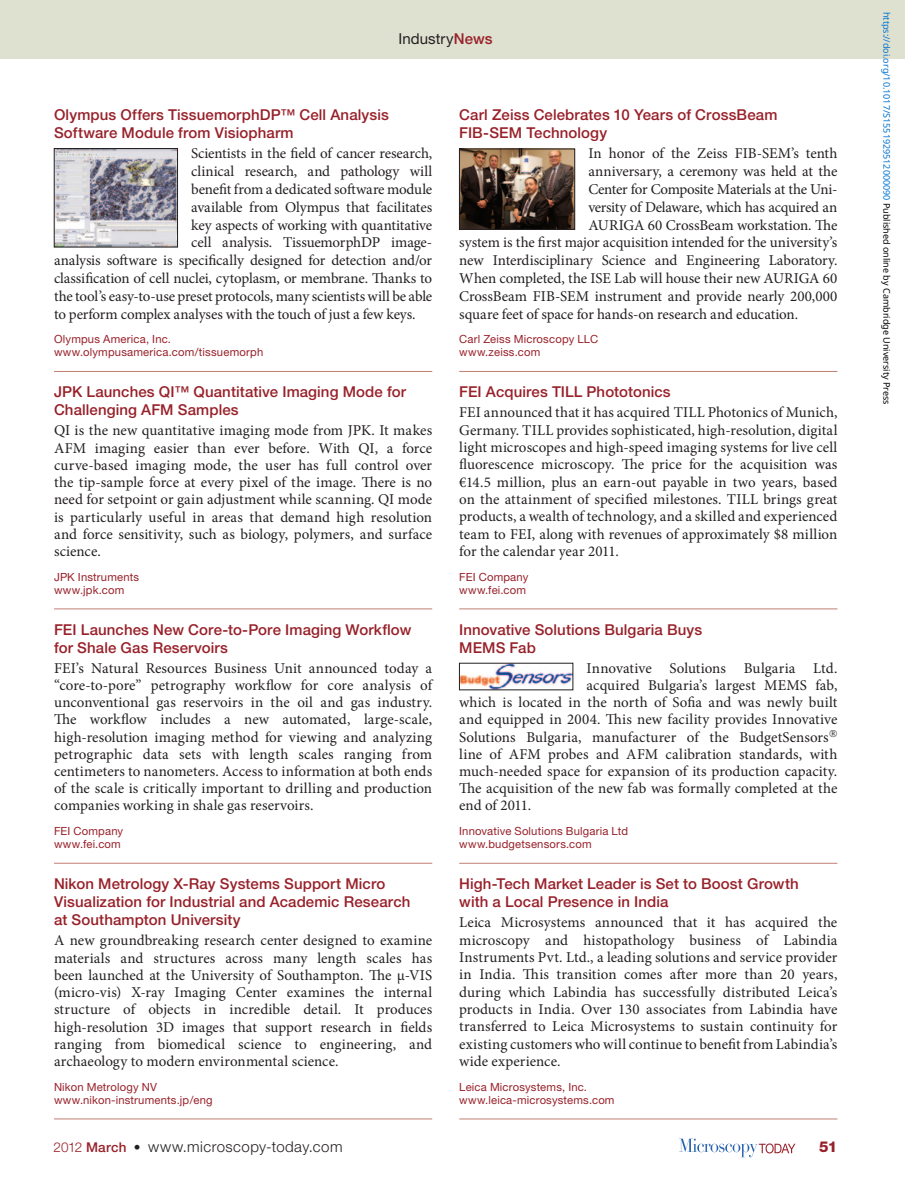
<style>
.page{position:relative;width:905px;height:1188px;background:#fff}
.page>*{position:absolute;margin:0;border:0;box-sizing:border-box;transform-origin:0 0}
.t1{font:15px/17.2px "Minion Pro";letter-spacing:-.005em;color:#231f20;text-align:justify}
.t2{font:500 15px/18px "Helvetica Neue";letter-spacing:.005em;color:#98212a}
.t3{font:15px "Minion Pro";letter-spacing:-.025em;color:#231f20}
.t4{font:300 15px "Helvetica Neue";letter-spacing:.03em;color:#231f20}
.t5{font:15px "Helvetica Neue";letter-spacing:.005em;color:#231f20}
.t6{font:800 15px "Helvetica Neue";color:#98212a}
.t7{font:11.25px/12.8px "Helvetica Neue";letter-spacing:.015em;color:#98212a}
.t8{font:9px "Noto Sans";color:#0172cf}
.s1{font-weight:500;color:#98212a}
.s2{font-size:13.5px;color:#98212a}
.s3{font-weight:500;font-size:13.5px;color:#98212a}
.s4{font-weight:500;font-size:13.5px}
.s5{color:#000}
</style>
<div class="page">
<svg style="left:679px;top:1139px;width:116px;height:18px"></svg>
<div style="left:0;top:0;width:904px;height:58px;background:#dfe1d0"></div>
<hr style="left:459px;top:371px;width:378px;height:1px;background:#c07f72">
<hr style="left:459px;top:609px;width:378px;height:1px;background:#c07f72">
<hr style="left:459px;top:863px;width:378px;height:1px;background:#c07f72">
<hr style="left:459px;top:1119px;width:378px;height:1px;background:#c07f72">
<hr style="left:54px;top:371px;width:378px;height:1px;background:#c07f72">
<hr style="left:54px;top:609px;width:378px;height:1px;background:#c07f72">
<hr style="left:54px;top:863px;width:378px;height:1px;background:#c07f72">
<hr style="left:54px;top:1119px;width:378px;height:1px;background:#c07f72">
<img style="left:56px;top:150px;width:120px;height:95px">
<div style="left:54px;top:148px;width:124px;height:99px;border:1px solid #231f20"></div>
<img style="left:461px;top:151px;width:112px;height:77px">
<div style="left:459px;top:149px;width:116px;height:81px;border:1px solid #231f20"></div>
<img style="left:461px;top:665px;width:110px;height:23px">
<p class="t5" style="left:398px;top:30px;width:95px">Industry<span class="s1">News</span></p>
<p class="t2" style="left:54px;top:105px;width:336px">Olympus Offers TissuemorphDP™ Cell Analysis<br>Software Module from Visiopharm</p>
<p class="t1" style="left:191px;top:145px;width:242px">Scientists in the field of cancer research,</p>
<p class="t1" style="left:191px;top:163px;width:242px">clinical research, and pathology will</p>
<p class="t1" style="left:191px;top:181px;width:242px">benefit from a dedicated software module</p>
<p class="t1" style="left:191px;top:199px;width:242px">available from Olympus that facilitates</p>
<p class="t1" style="left:191px;top:216px;width:242px">key aspects of working with quantitative</p>
<p class="t1" style="left:191px;top:234px;width:242px">cell analysis. TissuemorphDP image-</p>
<p class="t1" style="left:54px;top:252px;width:379px">analysis software is specifically designed for detection and/or</p>
<p class="t1" style="left:54px;top:270px;width:379px">classification of cell nuclei, cytoplasm, or membrane. Thanks to</p>
<p class="t1" style="left:54px;top:287px;width:380px">the tool’s easy-to-use preset protocols, many scientists will be able</p>
<p class="t1" style="left:54px;top:305px;width:363px">to perform complex analyses with the touch of just a few keys.</p>
<p class="t7" style="left:54px;top:333px;width:211px">Olympus America, Inc. www.olympusamerica.com/tissuemorph</p>
<p class="t2" style="left:54px;top:383px;width:353px">JPK Launches QI™ Quantitative Imaging Mode for<br>Challenging AFM Samples</p>
<p class="t1" style="left:54px;top:422px;width:380px">QI is the new quantitative imaging mode from JPK. It makes AFM imaging easier than ever before. With QI, a force curve-based imaging mode, the user has full control over the tip-sample force at every pixel of the image. There is no need for setpoint or gain adjustment while scanning. QI mode is particularly useful in areas that demand high resolution and force sensitivity, such as biology, polymers, and surface science.</p>
<p class="t7" style="left:54px;top:570px;width:87px">JPK Instruments www.jpk.com</p>
<p class="t2" style="left:54px;top:620px;width:359px">FEI Launches New Core-to-Pore Imaging Workflow for Shale Gas Reservoirs</p>
<p class="t1" style="left:54px;top:660px;width:380px">FEI’s Natural Resources Business Unit announced today a “core-to-pore” petrography workflow for core analysis of unconventional gas reservoirs in the oil and gas industry.<br>The workflow includes a new automated, large-scale, high-resolution imaging method for viewing and analyzing petrographic data sets with length scales ranging from centimeters to nanometers. Access to information at both ends of the scale is critically important to drilling and production companies working in shale gas reservoirs.</p>
<p class="t7" style="left:54px;top:825px;width:71px">FEI Company www.fei.com</p>
<p class="t2" style="left:54px;top:875px;width:358px">Nikon Metrology X-Ray Systems Support Micro<br>Visualization for Industrial and Academic Research at Southampton University</p>
<p class="t1" style="left:54px;top:932px;width:380px">A new groundbreaking research center designed to examine materials and structures across many length scales has been launched at the University of Southampton. The µ-VIS (micro-vis) X-ray Imaging Center examines the internal structure of objects in incredible detail. It produces high-resolution 3D images that support research in fields ranging from biomedical science to engineering, and archaeology to modern environmental science.</p>
<p class="t7" style="left:54px;top:1080px;width:160px">Nikon Metrology NV www.nikon-instruments.jp/eng</p>
<p class="t2" style="left:459px;top:105px;width:320px">Carl Zeiss Celebrates 10 Years of CrossBeam<br>FIB-SEM Technology</p>
<p class="t1" style="left:588px;top:145px;width:250px">In honor of the Zeiss FIB-SEM’s tenth</p>
<p class="t1" style="left:588px;top:163px;width:250px">anniversary, a ceremony was held at the</p>
<p class="t3" style="left:588px;top:179px;width:250px">Center for Composite Materials at the Uni-</p>
<p class="t1" style="left:588px;top:199px;width:250px">versity of Delaware, which has acquired an</p>
<p class="t1" style="left:588px;top:216px;width:250px">AURIGA 60 CrossBeam workstation. The</p>
<p class="t1" style="left:459px;top:234px;width:379px">system is the first major acquisition intended for the university’s</p>
<p class="t1" style="left:459px;top:252px;width:380px">new Interdisciplinary Science and Engineering Laboratory.</p>
<p class="t1" style="left:459px;top:270px;width:379px">When completed, the ISE Lab will house their new AURIGA 60</p>
<p class="t1" style="left:459px;top:287px;width:380px">CrossBeam FIB-SEM instrument and provide nearly 200,000</p>
<p class="t1" style="left:459px;top:305px;width:340px">square feet of space for hands-on research and education.</p>
<p class="t7" style="left:459px;top:333px;width:140px">Carl Zeiss Microscopy LLC www.zeiss.com</p>
<p class="t2" style="left:459px;top:383px;width:213px">FEI Acquires TILL Phototonics</p>
<p class="t1" style="left:459px;top:404px;width:380px">FEI announced that it has acquired TILL Photonics of Munich, Germany. TILL provides sophisticated, high-resolution, digital light microscopes and high-speed imaging systems for live cell fluorescence microscopy. The price for the acquisition was €14.5 million, plus an earn-out payable in two years, based on the attainment of specified milestones. TILL brings great products, a wealth of technology, and a skilled and experienced team to FEI, along with revenues of approximately $8 million for the calendar year 2011.</p>
<p class="t7" style="left:459px;top:570px;width:71px">FEI Company www.fei.com</p>
<p class="t2" style="left:459px;top:620px;width:244px">Innovative Solutions Bulgaria Buys<br>MEMS Fab</p>
<p class="t1" style="left:586px;top:660px;width:252px">Innovative Solutions Bulgaria Ltd.</p>
<p class="t1" style="left:586px;top:677px;width:252px">acquired Bulgaria’s largest MEMS fab,</p>
<p class="t1" style="left:459px;top:694px;width:379px">which is located in the north of Sofia and was newly built</p>
<p class="t1" style="left:459px;top:711px;width:379px">and equipped in 2004. This new facility provides Innovative</p>
<p class="t1" style="left:459px;top:728px;width:371px">Solutions Bulgaria, manufacturer of the BudgetSensors</p>
<p class="t1" style="left:459px;top:746px;width:379px">line of AFM probes and AFM calibration standards, with</p>
<p class="t1" style="left:459px;top:763px;width:379px">much-needed space for expansion of its production capacity.</p>
<p class="t1" style="left:459px;top:780px;width:379px">The acquisition of the new fab was formally completed at the</p>
<p class="t1" style="left:459px;top:797px;width:73px">end of 2011.</p>
<p class="t7" style="left:459px;top:825px;width:170px">Innovative Solutions Bulgaria Ltd www.budgetsensors.com</p>
<p class="t2" style="left:459px;top:875px;width:341px">High-Tech Market Leader is Set to Boost Growth with a Local Presence in India</p>
<p class="t1" style="left:459px;top:914px;width:380px">Leica Microsystems announced that it has acquired the microscopy and histopathology business of Labindia Instruments Pvt. Ltd., a leading solutions and service provider in India. This transition comes after more than 20 years, during which Labindia has successfully distributed Leica’s products in India. Over 130 associates from Labindia have transferred to Leica Microsystems to sustain continuity for existing customers who will continue to benefit from Labindia’s wide experience.</p>
<p class="t7" style="left:459px;top:1080px;width:157px">Leica Microsystems, Inc. www.leica-microsystems.com</p>
<p class="t4" style="left:54px;top:1137px;width:290px"><span class="s2">2012</span> <span class="s3">March</span> <span class="s4">•</span> www.microscopy-today.com</p>
<p class="t6" style="left:819px;top:1138px;width:20px">51</p>
<p class="t8" style="left:893px;top:12px;width:394px;rotate:90deg">https://doi.org/10.1017/S1551929512000090 <span class="s5">Published online by Cambridge University Press</span></p>
</div>
